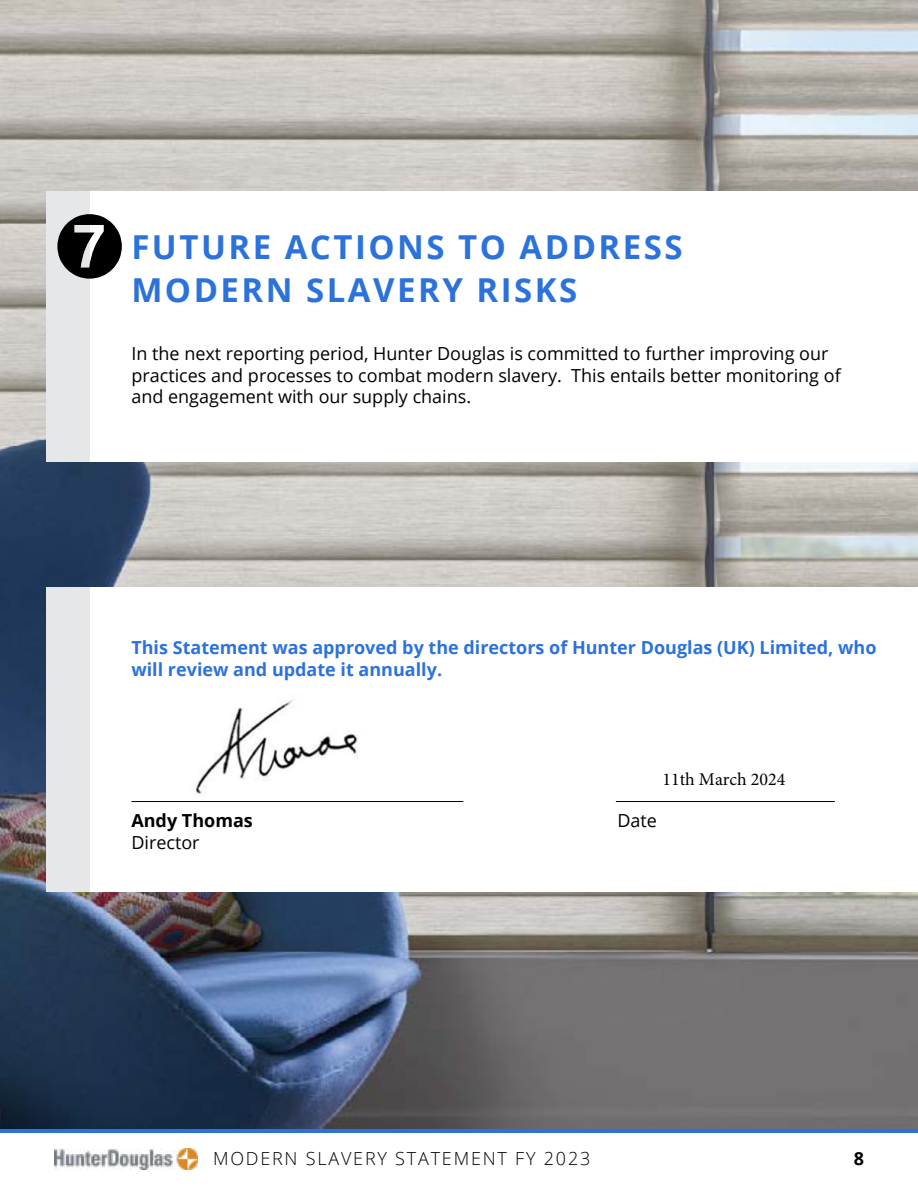
<style>
.page{position:relative;width:918px;height:1188px;background:#fff}
.page>*{position:absolute;margin:0;border:0;box-sizing:border-box;transform-origin:0 0}
.t1{font:700 33px/43.2px "Open Sans";letter-spacing:.075em;color:#2c72db}
.t2{font:18px/21.6px "Open Sans";color:#000}
.t3{font:700 18px/21.6px "Open Sans";color:#2c72db}
.t4{font:300 18px "Open Sans";letter-spacing:.1em;color:#000}
.t5{font:18px "Minion Pro";color:#000}
.t6{font:700 18px "Open Sans";color:#000}
</style>
<div class="page">
<img style="left:54px;top:1148px;width:144px;height:21px">
<hr style="left:0;top:1129px;width:918px;height:4px;background:#2c72db">
<img style="left:0;top:0;width:918px;height:1128px">
<div style="left:87px;top:191px;width:831px;height:271px;background:#fff"></div>
<div style="left:87px;top:588px;width:831px;height:304px;background:#fff"></div>
<div style="left:46px;top:191px;width:44px;height:271px;background:#e6e7e8"></div>
<div style="left:46px;top:588px;width:44px;height:304px;background:#e6e7e8"></div>
<hr style="left:131px;top:801px;width:332px;height:1px;background:#000">
<hr style="left:616px;top:801px;width:219px;height:1px;background:#000">
<img style="left:195px;top:700px;width:163px;height:94px">
<h1 class="t1" style="left:131px;top:225px;width:553px">FUTURE ACTIONS TO ADDRESS<br>MODERN SLAVERY RISKS</h1>
<p class="t2" style="left:131px;top:342px;width:711px">In the next reporting period, Hunter Douglas is committed to further improving our practices and processes to combat modern slavery. This entails better monitoring of and engagement with our supply chains.</p>
<p class="t3" style="left:131px;top:637px;width:747px">This Statement was approved by the directors of Hunter Douglas (UK) Limited, who will review and update it annually.</p>
<p class="t5" style="left:663px;top:768px;width:124px">11th March 2024</p>
<p class="t6" style="left:131px;top:808px;width:123px">Andy Thomas</p>
<p class="t2" style="left:617px;top:810px;width:41px">Date</p>
<p class="t2" style="left:131px;top:831px;width:70px">Director</p>
<p class="t4" style="left:213px;top:1146px;width:379px">MODERN SLAVERY STATEMENT FY 2023</p>
<p class="t6" style="left:854px;top:1146px;width:12px">8</p>
</div>
